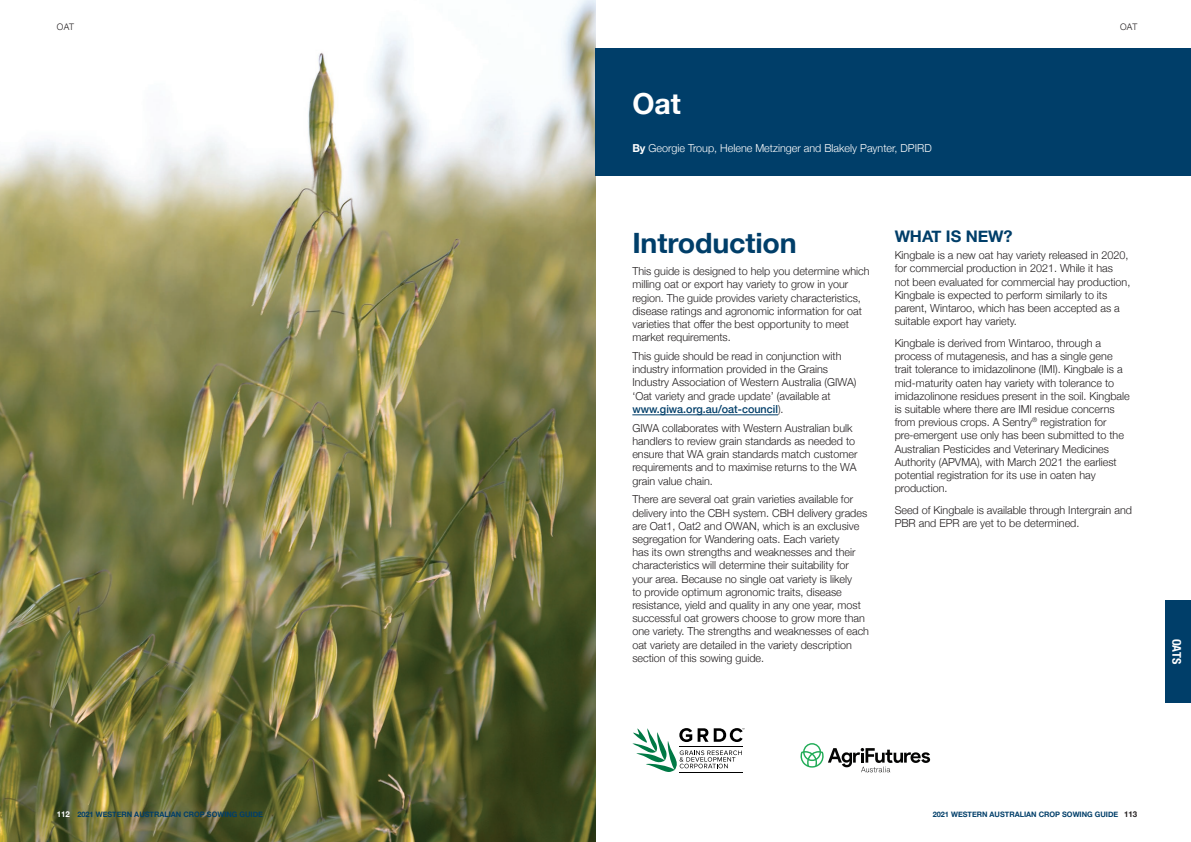
<style>
.page{position:relative;width:1191px;height:842px;background:#fff}
.page>*{position:absolute;margin:0;border:0;box-sizing:border-box;transform-origin:0 0}
.t1{font:700 29px "Helvetica Neue";color:#fff}
.t2{font:700 28px "Helvetica Neue";letter-spacing:-.005em;color:#003e69}
.t3{font:700 16px "Helvetica Neue";letter-spacing:-.005em;color:#003e69}
.t4{font:700 condensed 12px "Helvetica Neue";color:#fff}
.t5{font:300 11px/13.2px "Helvetica Neue";color:#231f20}
.t6{font:300 11px "Helvetica Neue";color:#fff}
.t7{font:300 9px "Helvetica Neue";letter-spacing:.015em;color:#231f20}
.t8{font:700 7.5px "Helvetica Neue";color:#003e69}
.s1{font-size:8px;color:#fff}
.s2{font-weight:700}
.s3{font-weight:500;color:#003e69}
.s4{font-size:8px;color:#231f20}
</style>
<div class="page">
<div style="left:1165px;top:600px;width:26px;height:102px;background:#003e69"></div>
<img style="left:0;top:0;width:595px;height:842px">
<div style="left:595px;top:49px;width:596px;height:127px;background:#003e69"></div>
<hr style="left:632px;top:415px;width:146px;height:1px;background:#003e69">
<hr style="left:679px;top:772px;width:63px;height:1px;background:#000">
<svg style="left:632px;top:728px;width:112px;height:44px"></svg>
<svg style="left:800px;top:743px;width:130px;height:29px"></svg>
<p class="t7" style="left:57px;top:20px;width:19px">OAT</p>
<p class="t8" style="left:57px;top:808px;width:208px"><span class="s1">112</span> 2021 WESTERN AUSTRALIAN CROP SOWING GUIDE</p>
<h1 class="t1" style="left:632px;top:81px;width:50px">Oat</h1>
<p class="t6" style="left:632px;top:140px;width:301px"><span class="s2">By</span> Georgie Troup, Helene Metzinger and Blakely Paynter, DPIRD</p>
<p class="t7" style="left:1120px;top:20px;width:19px">OAT</p>
<h2 class="t2" style="left:632px;top:221px;width:166px">Introduction</h2>
<p class="t5" style="left:632px;top:264px;width:239px">This guide is designed to help you determine which milling oat or export hay variety to grow in your region. The guide provides variety characteristics, disease ratings and agronomic information for oat varieties that offer the best opportunity to meet market requirements.</p>
<p class="t5" style="left:632px;top:349px;width:226px">This guide should be read in conjunction with industry information provided in the Grains Industry Association of Western Australia (GIWA) ‘Oat variety and grade update’ (available at <span class="s3">www.giwa.org.au/oat-council</span>).</p>
<p class="t5" style="left:632px;top:420px;width:227px">GIWA collaborates with Western Australian bulk handlers to review grain standards as needed to ensure that WA grain standards match customer requirements and to maximise returns to the WA grain value chain.</p>
<p class="t5" style="left:632px;top:492px;width:238px">There are several oat grain varieties available for delivery into the CBH system. CBH delivery grades are Oat1, Oat2 and OWAN, which is an exclusive segregation for Wandering oats. Each variety<br>has its own strengths and weaknesses and their characteristics will determine their suitability for your area. Because no single oat variety is likely<br>to provide optimum agronomic traits, disease resistance, yield and quality in any one year, most successful oat growers choose to grow more than one variety. The strengths and weaknesses of each oat variety are detailed in the variety description section of this sowing guide.</p>
<h3 class="t3" style="left:894px;top:223px;width:119px">WHAT IS NEW?</h3>
<p class="t5" style="left:894px;top:248px;width:237px">Kingbale is a new oat hay variety released in 2020, for commercial production in 2021. While it has not been evaluated for commercial hay production, Kingbale is expected to perform similarly to its parent, Wintaroo, which has been accepted as a suitable export hay variety.</p>
<p class="t5" style="left:894px;top:336px;width:237px">Kingbale is derived from Wintaroo, through a process of mutagenesis, and has a single gene trait tolerance to imidazolinone (IMI). Kingbale is a mid-maturity oaten hay variety with tolerance to imidazolinone residues present in the soil. Kingbale is suitable where there are IMI residue concerns from previous crops. A Sentry<sup>®</sup> registration for pre-emergent use only has been submitted to the Australian Pesticides and Veterinary Medicines Authority (APVMA), with March 2021 the earliest potential registration for its use in oaten hay production.</p>
<p class="t5" style="left:894px;top:502px;width:239px">Seed of Kingbale is available through Intergrain and<br>PBR and EPR are yet to be determined.</p>
<p class="t4" style="left:1184px;top:639px;width:27px;rotate:90deg">OATS</p>
<p class="t8" style="left:932px;top:808px;width:206px">2021 WESTERN AUSTRALIAN CROP SOWING GUIDE <span class="s4">113</span></p>
</div>
